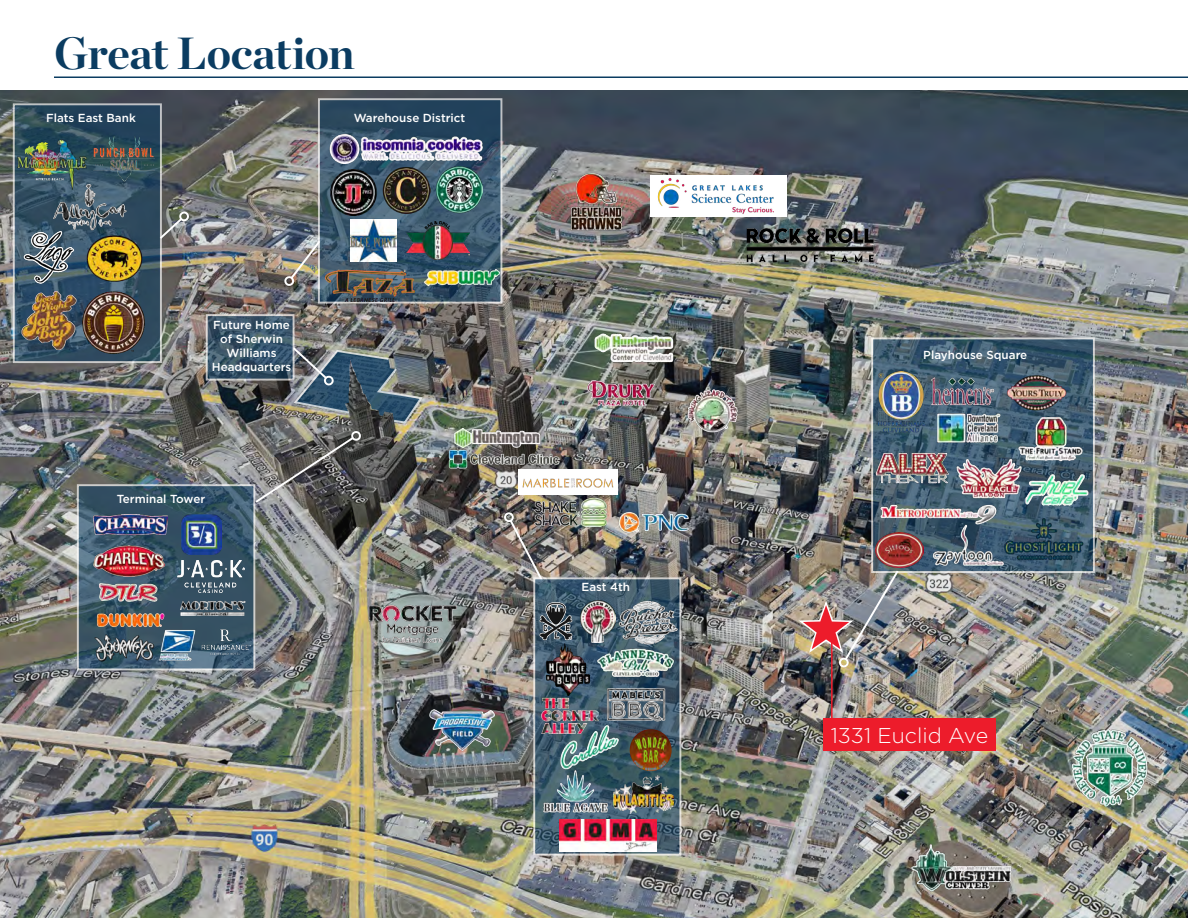
<style>
.page{position:relative;width:1188px;height:918px;background:#fff}
.page>*{position:absolute;margin:0;border:0;box-sizing:border-box;transform-origin:0 0}
.t1{font:700 45px "Chronicle Display";letter-spacing:-.005em;color:#0b3c61}
.t2{font:300 21.3px "Gotham";color:#fff}
.t3{font:500 11.7px/14px "Gotham";color:#fff;text-align:center}
</style>
<div class="page">
<img style="left:0;top:91px;width:1188px;height:827px">
<div style="left:823px;top:718px;width:173px;height:33px;background:#ed1c2b"></div>
<img style="left:367px;top:603px;width:91px;height:40px">
<img style="left:427px;top:708px;width:71px;height:46px">
<svg style="left:508px;top:518px;width:37px;height:65px;background:#807974"></svg>
<div style="left:504px;top:512px;width:10px;height:10px;border:2px solid #fff;border-radius:50%"></div>
<svg style="left:536px;top:580px;width:142px;height:273px;background:#425c6e"></svg>
<div style="left:533px;top:577px;width:148px;height:279px;border:2px solid #fff"></div>
<img style="left:536px;top:597px;width:40px;height:47px">
<img style="left:580px;top:600px;width:36px;height:42px">
<img style="left:593px;top:648px;width:83px;height:32px">
<img style="left:546px;top:644px;width:44px;height:51px">
<img style="left:617px;top:592px;width:62px;height:61px">
<img style="left:599px;top:683px;width:73px;height:43px">
<img style="left:541px;top:697px;width:57px;height:36px">
<img style="left:559px;top:723px;width:63px;height:47px">
<img style="left:630px;top:729px;width:42px;height:42px;border-radius:21px">
<img style="left:613px;top:776px;width:60px;height:37px">
<img style="left:539px;top:767px;width:71px;height:46px">
<img style="left:560px;top:819px;width:96px;height:32px">
<svg style="left:80px;top:487px;width:172px;height:180px;background:#375467"></svg>
<div style="left:77px;top:484px;width:178px;height:186px;border:2px solid #fff"></div>
<svg style="left:209px;top:317px;width:83px;height:61px;background:#3b5669"></svg>
<div style="left:206px;top:314px;width:89px;height:67px;border:2px solid #fff"></div>
<img style="left:93px;top:514px;width:75px;height:22px">
<img style="left:93px;top:545px;width:72px;height:31px">
<img style="left:96px;top:580px;width:65px;height:27px">
<img style="left:94px;top:613px;width:73px;height:17px">
<img style="left:182px;top:514px;width:39px;height:40px">
<img style="left:178px;top:560px;width:67px;height:33px">
<img style="left:179px;top:601px;width:68px;height:15px">
<img style="left:199px;top:625px;width:55px;height:34px">
<img style="left:95px;top:635px;width:59px;height:26px">
<img style="left:157px;top:629px;width:41px;height:36px">
<img style="left:569px;top:172px;width:54px;height:61px">
<svg style="left:874px;top:340px;width:218px;height:230px;background:#3d5a6e"></svg>
<div style="left:871px;top:337px;width:224px;height:236px;border:2px solid #fff"></div>
<div style="left:839px;top:657px;width:10px;height:11px;border:2px solid #fff;border-radius:3px"></div>
<img style="left:927px;top:527px;width:73px;height:40px">
<img style="left:1000px;top:509px;width:89px;height:59px">
<img style="left:1006px;top:374px;width:62px;height:37px">
<img style="left:952px;top:453px;width:71px;height:51px">
<img style="left:873px;top:503px;width:127px;height:24px">
<img style="left:873px;top:450px;width:76px;height:36px">
<img style="left:929px;top:376px;width:67px;height:31px">
<img style="left:935px;top:412px;width:68px;height:31px">
<img style="left:1018px;top:466px;width:80px;height:48px">
<img style="left:878px;top:372px;width:47px;height:61px">
<img style="left:876px;top:532px;width:47px;height:36px">
<img style="left:1012px;top:413px;width:81px;height:51px">
<svg style="left:16px;top:106px;width:143px;height:254px;background:#2c4a5d"></svg>
<div style="left:13px;top:103px;width:149px;height:260px;border:2px solid #fff"></div>
<img style="left:283px;top:239px;width:35px;height:47px">
<svg style="left:158px;top:211px;width:32px;height:30px"></svg>
<img style="left:17px;top:140px;width:70px;height:50px">
<img style="left:94px;top:128px;width:61px;height:61px">
<img style="left:47px;top:180px;width:84px;height:54px">
<img style="left:76px;top:285px;width:76px;height:76px">
<img style="left:19px;top:226px;width:63px;height:63px">
<img style="left:85px;top:230px;width:58px;height:58px">
<img style="left:20px;top:291px;width:58px;height:59px">
<svg style="left:321px;top:101px;width:178px;height:200px;background:#355268"></svg>
<div style="left:318px;top:98px;width:184px;height:206px;border:2px solid #fff"></div>
<img style="left:326px;top:132px;width:161px;height:35px">
<img style="left:330px;top:170px;width:47px;height:45px">
<img style="left:383px;top:167px;width:47px;height:47px">
<img style="left:437px;top:167px;width:46px;height:47px">
<img style="left:351px;top:219px;width:46px;height:42px">
<img style="left:407px;top:221px;width:62px;height:38px">
<img style="left:326px;top:270px;width:89px;height:31px">
<img style="left:422px;top:267px;width:83px;height:24px">
<img style="left:650px;top:176px;width:137px;height:41px">
<img style="left:745px;top:226px;width:130px;height:38px">
<img style="left:446px;top:426px;width:107px;height:22px">
<img style="left:446px;top:448px;width:114px;height:22px">
<img style="left:588px;top:329px;width:91px;height:36px">
<img style="left:586px;top:375px;width:71px;height:37px">
<img style="left:518px;top:469px;width:100px;height:25px">
<img style="left:533px;top:495px;width:77px;height:32px">
<img style="left:614px;top:506px;width:80px;height:32px">
<img style="left:680px;top:385px;width:64px;height:52px">
<img style="left:253px;top:345px;width:171px;height:160px">
<img style="left:911px;top:841px;width:101px;height:53px">
<img style="left:1069px;top:729px;width:81px;height:78px">
<img style="left:796px;top:568px;width:104px;height:94px">
<hr style="left:831px;top:634px;width:2px;height:90px;background:#ed1c2b">
<hr style="left:54px;top:76px;width:1134px;height:2px;background:#0b3c61">
<h1 class="t1" style="left:54px;top:17px;width:302px">Great Location</h1>
<p class="t3" style="left:46px;top:111px;width:91px">Flats East Bank</p>
<p class="t3" style="left:354px;top:111px;width:113px">Warehouse District</p>
<p class="t3" style="left:212px;top:318px;width:81px">Future Home of Sherwin<br>Williams<br>Headquarters</p>
<p class="t3" style="left:117px;top:492px;width:90px">Terminal Tower</p>
<p class="t3" style="left:582px;top:580px;width:50px">East 4th</p>
<p class="t3" style="left:923px;top:347px;width:106px">Playhouse Square</p>
<h2 class="t2" style="left:831px;top:722px;width:159px">1331 Euclid Ave</h2>
</div>
